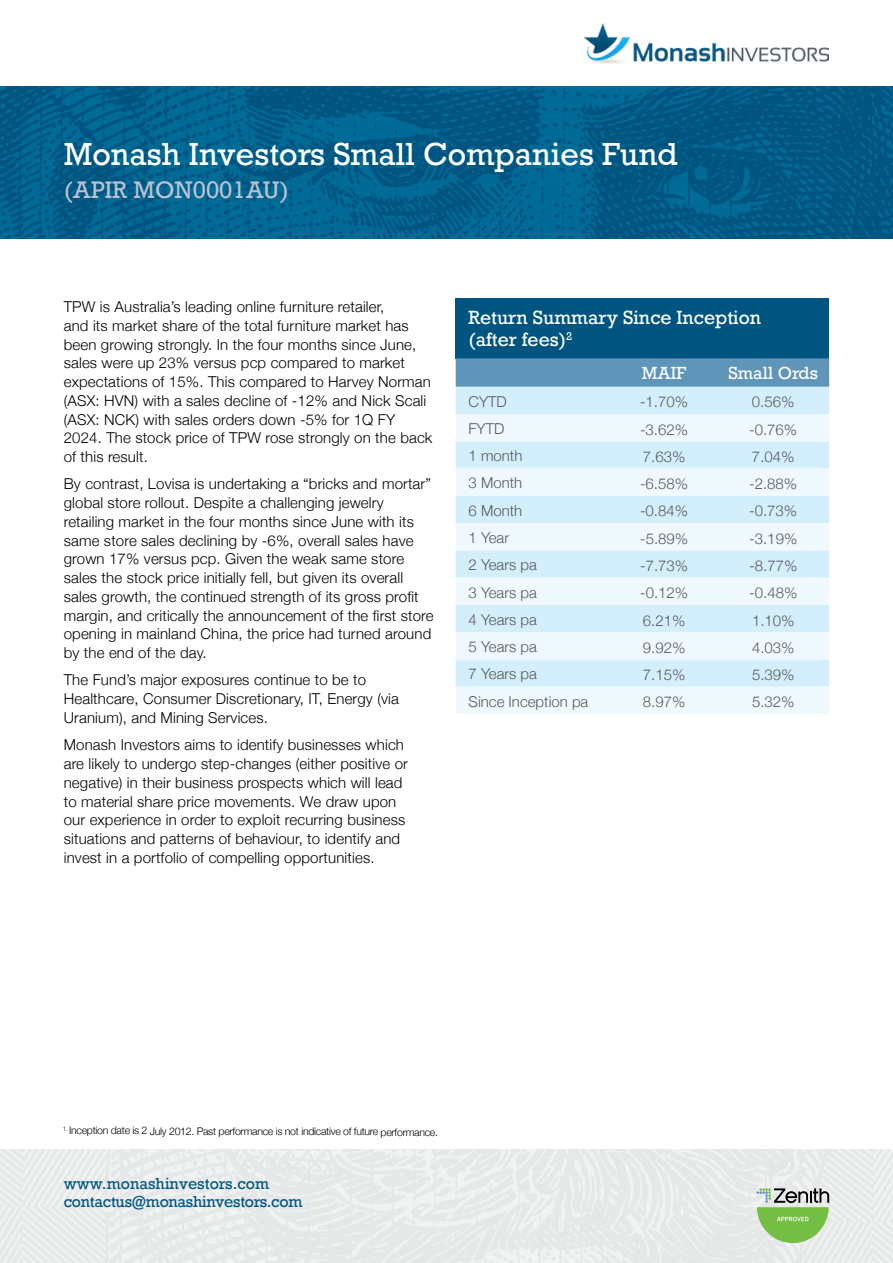
<style>
.page{position:relative;width:893px;height:1263px;background:#fff}
.page>*{position:absolute;margin:0;border:0;box-sizing:border-box;transform-origin:0 0}
.t1{font:30px "Rockwell";color:#fff}
.t2{font:22.5px "Rockwell";color:#bbc3d3}
.t3{font:18px/21.6px "Rockwell";color:#fff}
.t4{font:16.5px "Rockwell";color:#fff}
.t5{font:300 15px/18.8px "Helvetica Neue";letter-spacing:.01em;color:#000}
.t6{font:300 15px "Helvetica Neue";color:#58595b}
.t7{font:15px/18px "Rockwell";letter-spacing:-.02em;color:#005580}
.t8{font:300 10.5px "Helvetica Neue";letter-spacing:-.03em;color:#000}
</style>
<div class="page">
<img style="left:0;top:86px;width:893px;height:153px">
<img style="left:0;top:1150px;width:893px;height:113px">
<svg style="left:756px;top:1188px;width:73px;height:55px;background:#9cc285"></svg>
<img style="left:584px;top:23px;width:244px;height:40px">
<div style="left:456px;top:298px;width:373px;height:60px;background:#005580"></div>
<div style="left:456px;top:358px;width:373px;height:29px;background:#5f95b8"></div>
<div style="left:456px;top:387px;width:373px;height:27px;background:#d4effc"></div>
<svg style="left:456px;top:414px;width:373px;height:300px;fill:#eff9fe"></svg>
<h1 class="t1" style="left:64px;top:143px;width:616px">Monash Investors Small Companies Fund</h1>
<h2 class="t2" style="left:64px;top:182px;width:227px">(APIR MON0001AU)</h2>
<p class="t5" style="left:64px;top:298px;width:370px">TPW is Australia’s leading online furniture retailer,<br>and its market share of the total furniture market has been growing strongly. In the four months since June, sales were up 23% versus pcp compared to market expectations of 15%. This compared to Harvey Norman (ASX: HVN) with a sales decline of -12% and Nick Scali (ASX: NCK) with sales orders down -5% for 1Q FY 2024. The stock price of TPW rose strongly on the back of this result.</p>
<p class="t5" style="left:64px;top:476px;width:371px">By contrast, Lovisa is undertaking a “bricks and mortar” global store rollout. Despite a challenging jewelry retailing market in the four months since June with its same store sales declining by -6%, overall sales have grown 17% versus pcp. Given the weak same store sales the stock price initially fell, but given its overall sales growth, the continued strength of its gross profit margin, and critically the announcement of the first store opening in mainland China, the price had turned around by the end of the day.</p>
<p class="t5" style="left:64px;top:672px;width:337px">The Fund’s major exposures continue to be to<br>Healthcare, Consumer Discretionary, IT, Energy (via<br>Uranium), and Mining Services.</p>
<p class="t5" style="left:64px;top:736px;width:346px">Monash Investors aims to identify businesses which are likely to undergo step-changes (either positive or negative) in their business prospects which will lead to material share price movements. We draw upon our experience in order to exploit recurring business situations and patterns of behaviour, to identify and invest in a portfolio of compelling opportunities.</p>
<p class="t3" style="left:468px;top:309px;width:294px">Return Summary Since Inception (after fees)<sup>2</sup></p>
<p class="t4" style="left:642px;top:367px;width:46px">MAIF</p>
<p class="t4" style="left:728px;top:367px;width:91px">Small Ords</p>
<p class="t6" style="left:468px;top:394px;width:40px">CYTD</p>
<p class="t6" style="left:640px;top:395px;width:50px">-1.70%</p>
<p class="t6" style="left:752px;top:395px;width:44px">0.56%</p>
<p class="t6" style="left:468px;top:422px;width:37px">FYTD</p>
<p class="t6" style="left:640px;top:422px;width:50px">-3.62%</p>
<p class="t6" style="left:749px;top:422px;width:50px">-0.76%</p>
<p class="t6" style="left:468px;top:449px;width:55px">1 month</p>
<p class="t6" style="left:643px;top:450px;width:44px">7.63%</p>
<p class="t6" style="left:752px;top:450px;width:44px">7.04%</p>
<p class="t6" style="left:468px;top:476px;width:55px">3 Month</p>
<p class="t6" style="left:640px;top:477px;width:50px">-6.58%</p>
<p class="t6" style="left:749px;top:477px;width:50px">-2.88%</p>
<p class="t6" style="left:468px;top:504px;width:55px">6 Month</p>
<p class="t6" style="left:640px;top:504px;width:50px">-0.84%</p>
<p class="t6" style="left:749px;top:504px;width:50px">-0.73%</p>
<p class="t6" style="left:469px;top:531px;width:42px">1 Year</p>
<p class="t6" style="left:640px;top:532px;width:50px">-5.89%</p>
<p class="t6" style="left:749px;top:532px;width:50px">-3.19%</p>
<p class="t6" style="left:469px;top:558px;width:70px">2 Years pa</p>
<p class="t6" style="left:640px;top:559px;width:50px">-7.73%</p>
<p class="t6" style="left:749px;top:559px;width:50px">-8.77%</p>
<p class="t6" style="left:469px;top:585px;width:70px">3 Years pa</p>
<p class="t6" style="left:640px;top:586px;width:50px">-0.12%</p>
<p class="t6" style="left:749px;top:586px;width:50px">-0.48%</p>
<p class="t6" style="left:469px;top:613px;width:70px">4 Years pa</p>
<p class="t6" style="left:643px;top:613px;width:44px">6.21%</p>
<p class="t6" style="left:752px;top:613px;width:44px">1.10%</p>
<p class="t6" style="left:469px;top:640px;width:70px">5 Years pa</p>
<p class="t6" style="left:643px;top:641px;width:44px">9.92%</p>
<p class="t6" style="left:752px;top:641px;width:44px">4.03%</p>
<p class="t6" style="left:469px;top:667px;width:70px">7 Years pa</p>
<p class="t6" style="left:643px;top:668px;width:44px">7.15%</p>
<p class="t6" style="left:752px;top:668px;width:44px">5.39%</p>
<p class="t6" style="left:469px;top:694px;width:121px">Since Inception pa</p>
<p class="t6" style="left:643px;top:695px;width:44px">8.97%</p>
<p class="t6" style="left:752px;top:695px;width:44px">5.32%</p>
<p class="t8" style="left:63px;top:1126px;width:377px"><sup>1.</sup> Inception date is 2 July 2012. Past performance is not indicative of future performance.</p>
<p class="t7" style="left:64px;top:1176px;width:240px">www.monashinvestors.com contactus@monashinvestors.com</p>
</div>
